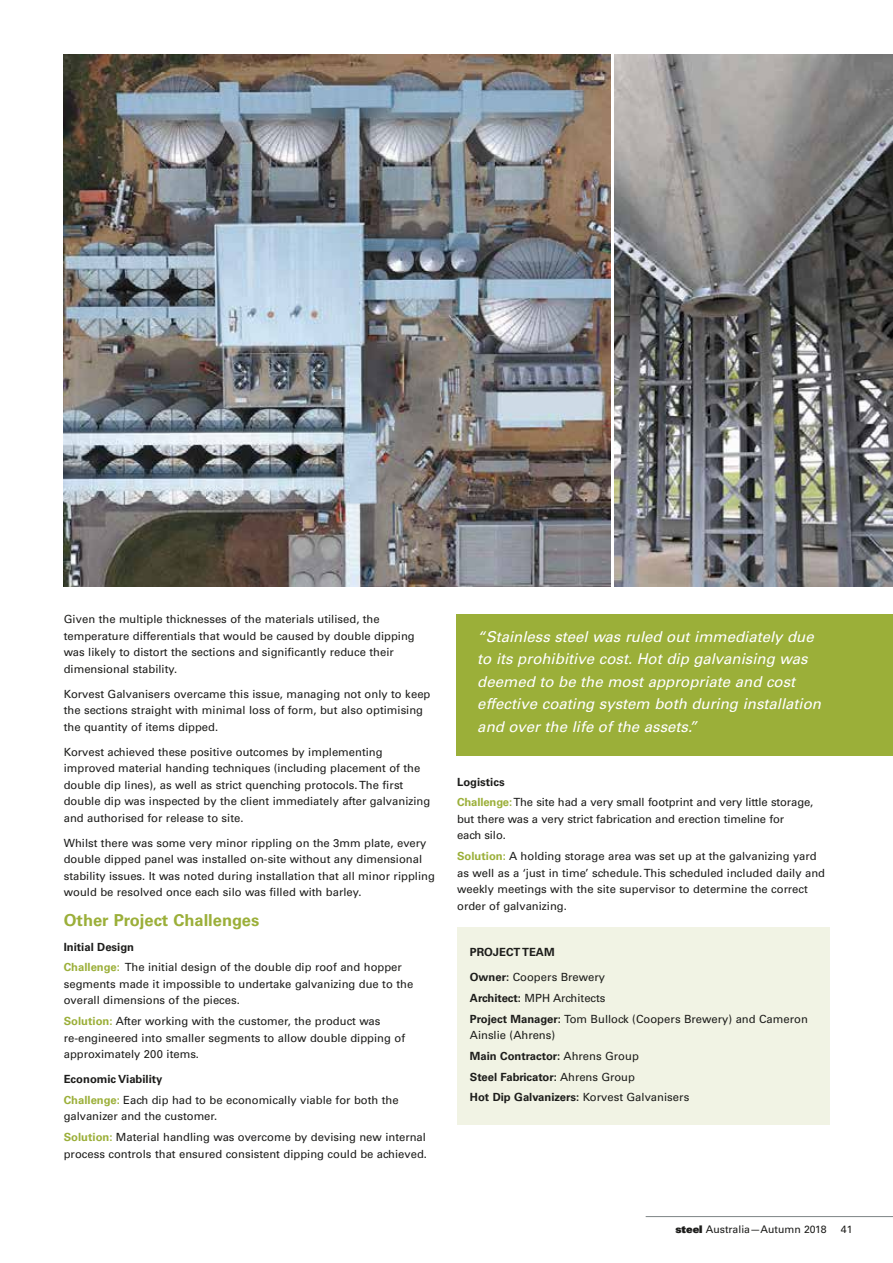
<style>
.page{position:relative;width:893px;height:1263px;background:#fff}
.page>*{position:absolute;margin:0;border:0;box-sizing:border-box;transform-origin:0 0}
._11pt_Subhead{font:700 16.5px "Univers CE";color:#9baf39}
.Body_Copy{font:italic 15px/22.5px "Univers CE";color:#fff}
.Body_Copy-2{font:500 11.25px/16.5px "Univers CE";color:#1d1d1b}
.Body_Copy-3{font:700 11.25px "Univers CE";color:#1d1d1b}
.t1{font:500 10.5px "Univers CE";color:#1d1d1b}
.s1{font-weight:700;color:#9baf39}
.s2{font-weight:700}
.s3{font-weight:500}
.s4{font-family:"Univers";font-weight:900}
</style>
<div class="page">
<div style="left:457px;top:927px;width:372px;height:198px;background:#f1f3e4"></div>
<hr style="left:646px;top:1216px;width:247px;height:1px;background:#7d8386">
<img style="left:64px;top:54px;width:546px;height:533px">
<img style="left:614px;top:54px;width:279px;height:533px">
<div style="left:456px;top:614px;width:437px;height:142px;background:#9baf39"></div>
<p class="Body_Copy-2" style="left:64px;top:611px;width:353px">Given the multiple thicknesses of the materials utilised, the temperature differentials that would be caused by double dipping was likely to distort the sections and significantly reduce their dimensional stability.</p>
<p class="Body_Copy-2" style="left:64px;top:686px;width:368px">Korvest Galvanisers overcame this issue, managing not only to keep the sections straight with minimal loss of form, but also optimising the quantity of items dipped.</p>
<p class="Body_Copy-2" style="left:64px;top:744px;width:368px">Korvest achieved these positive outcomes by implementing improved material handing techniques (including placement of the double dip lines), as well as strict quenching protocols. The first double dip was inspected by the client immediately after galvanizing and authorised for release to site.</p>
<p class="Body_Copy-2" style="left:64px;top:835px;width:373px">Whilst there was some very minor rippling on the 3mm plate, every double dipped panel was installed on-site without any dimensional stability issues. It was noted during installation that all minor rippling would be resolved once each silo was filled with barley.</p>
<p class="_11pt_Subhead" style="left:64px;top:910px;width:197px">Other Project Challenges</p>
<p class="Body_Copy-3" style="left:64px;top:940px;width:72px">Initial Design</p>
<p class="Body_Copy-2" style="left:64px;top:959px;width:351px"><span class="s1">Challenge:</span> The initial design of the double dip roof and hopper segments made it impossible to undertake galvanizing due to the overall dimensions of the pieces.</p>
<p class="Body_Copy-2" style="left:64px;top:1013px;width:343px"><span class="s1">Solution:</span> After working with the customer, the product was re-engineered into smaller segments to allow double dipping of approximately 200 items.</p>
<p class="Body_Copy-3" style="left:64px;top:1073px;width:100px">Economic Viability</p>
<p class="Body_Copy-2" style="left:64px;top:1092px;width:336px"><span class="s1">Challenge:</span> Each dip had to be economically viable for both the galvanizer and the customer.</p>
<p class="Body_Copy-2" style="left:64px;top:1129px;width:365px"><span class="s1">Solution:</span> Material handling was overcome by devising new internal process controls that ensured consistent dipping could be achieved.</p>
<p class="Body_Copy" style="left:477px;top:626px;width:345px">“Stainless steel was ruled out immediately due to its prohibitive cost. Hot dip galvanising was deemed to be the most appropriate and cost effective coating system both during installation and over the life of the assets.”</p>
<p class="Body_Copy-3" style="left:457px;top:775px;width:49px">Logistics</p>
<p class="Body_Copy-2" style="left:457px;top:794px;width:358px"><span class="s1">Challenge:</span>The site had a very small footprint and very little storage, but there was a very strict fabrication and erection timeline for<br>each silo.</p>
<p class="Body_Copy-2" style="left:457px;top:848px;width:369px"><span class="s1">Solution:</span> A holding storage area was set up at the galvanizing yard as well as a ‘just in time’ schedule. This scheduled included daily and weekly meetings with the site supervisor to determine the correct order of galvanizing.</p>
<p class="Body_Copy-3" style="left:470px;top:945px;width:86px">PROJECT TEAM</p>
<p class="Body_Copy-2" style="left:470px;top:969px;width:137px"><span class="s2">Owner:</span> Coopers Brewery</p>
<p class="Body_Copy-2" style="left:470px;top:990px;width:137px"><span class="s2">Architect:</span> MPH Architects</p>
<p class="Body_Copy-2" style="left:470px;top:1010px;width:339px"><span class="s2">Project Manager:</span> Tom Bullock (Coopers Brewery) and Cameron<br>Ainslie (Ahrens)</p>
<p class="Body_Copy-3" style="left:470px;top:1049px;width:170px">Main Contractor: <span class="s3">Ahrens Group</span></p>
<p class="Body_Copy-3" style="left:470px;top:1070px;width:167px">Steel Fabricator: <span class="s3">Ahrens Group</span></p>
<p class="Body_Copy-3" style="left:470px;top:1091px;width:221px">Hot Dip Galvanizers: <span class="s3">Korvest Galvanisers</span></p>
<p class="t1" style="left:675px;top:1223px;width:153px"><span class="s4">steel</span> Australia—Autumn 2018</p>
<p class="t1" style="left:841px;top:1223px;width:13px">41</p>
</div>
